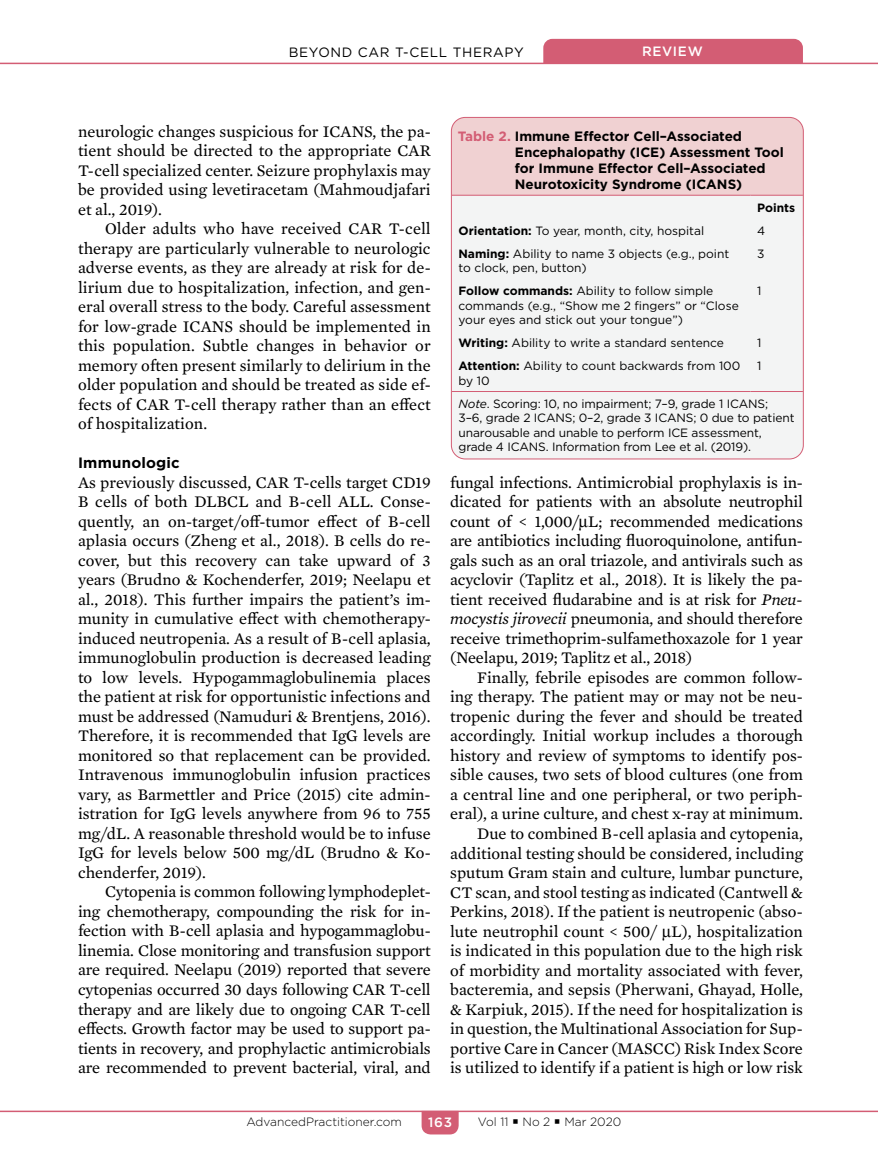
<style>
.page{position:relative;width:878px;height:1175px;background:#fff}
.page>*{position:absolute;margin:0;border:0;box-sizing:border-box;transform-origin:0 0}
.t1{font:16.5px/19.5px "Mercury Text G2";color:#000;text-align:justify}
.t2{font:700 15px "Gotham";letter-spacing:.01em;color:#000}
.t3{font:700 13.5px/16.2px "Gotham";color:#000}
.t4{font:13.5px "Gotham";letter-spacing:.05em;color:#000}
.t5{font:500 13.5px "Gotham";letter-spacing:.05em;color:#fff}
.t6{font:12px/14.4px "Gotham";letter-spacing:-.01em;color:#000}
.t7{font:300 12px "Gotham";color:#000}
.t8{font:700 12px "Gotham";color:#000}
.s1{color:#d35d74}
.s2{font-weight:700}
.s3{font-style:italic}
</style>
<div class="page">
<hr style="left:0;top:1110px;width:878px;height:2px;background:#d35d74">
<svg style="left:421px;top:1110px;width:37px;height:24px"></svg>
<hr style="left:0;top:63px;width:878px;height:1px;background:#d35d74">
<div style="left:543px;top:39px;width:259px;height:24px;background:#d35d74"></div>
<svg style="left:451px;top:117px;width:352px;height:342px"></svg>
<div style="left:453px;top:196px;width:348px;height:195px;background:#f3f4f4"></div>
<hr style="left:452px;top:391px;width:298px;height:1px;background:#d35d74">
<hr style="left:750px;top:391px;width:52px;height:1px;background:#d35d74">
<hr style="left:452px;top:195px;width:298px;height:1px;background:#d35d74">
<hr style="left:750px;top:195px;width:52px;height:1px;background:#d35d74">
<div style="left:451px;top:117px;width:352px;height:342px;border:1px solid #d35d74;border-radius:14px"></div>
<p class="t4" style="left:289px;top:43px;width:236px">BEYOND CAR T-CELL THERAPY</p>
<p class="t5" style="left:642px;top:43px;width:62px">REVIEW</p>
<p class="t1" style="left:78px;top:120px;width:354px">neurologic changes suspicious for ICANS, the pa&shy;tient should be directed to the appropriate CAR T-cell specialized center. Seizure prophylaxis may be provided using levetiracetam (Mahmoudjafari et al., 2019).</p>
<p class="t1" style="left:78px;top:218px;width:354px;text-indent:27px">Older adults who have received CAR T-cell therapy are particularly vulnerable to neurologic adverse events, as they are already at risk for de&shy;lirium due to hospitalization, infection, and gen&shy;eral overall stress to the body. Careful assessment for low-grade ICANS should be implemented in this population. Subtle changes in behavior or memory often present similarly to delirium in the older population and should be treated as side ef&shy;fects of CAR T-cell therapy rather than an effect of hospitalization.</p>
<p class="t2" style="left:78px;top:453px;width:103px">Immunologic</p>
<p class="t1" style="left:78px;top:471px;width:354px">As previously discussed, CAR T-cells target CD19<br>B cells of both DLBCL and B-cell ALL. Conse&shy;quently, an on-target/off-tumor effect of B-cell aplasia occurs (Zheng et al., 2018). B cells do re&shy;cover, but this recovery can take upward of 3 years (Brudno &amp; Kochenderfer, 2019; Neelapu et al., 2018). This further impairs the patient’s im&shy;munity in cumulative effect with chemotherapy&shy;induced neutropenia. As a result of B-cell aplasia, immunoglobulin production is decreased leading to low levels. Hypogammaglobulinemia places the patient at risk for opportunistic infections and must be addressed (Namuduri &amp; Brentjens, 2016).<br>Therefore, it is recommended that IgG levels are monitored so that replacement can be provided.<br>Intravenous immunoglobulin infusion practices vary, as Barmettler and Price (2015) cite admin&shy;istration for IgG levels anywhere from 96 to 755 mg/dL. A reasonable threshold would be to infuse IgG for levels below 500 mg/dL (Brudno &amp; Ko&shy;chenderfer, 2019).</p>
<p class="t1" style="left:78px;top:881px;width:354px;text-indent:27px">Cytopenia is common following lymphodeplet&shy;ing chemotherapy, compounding the risk for in&shy;fection with B-cell aplasia and hypogammaglobu&shy;linemia. Close monitoring and transfusion support are required. Neelapu (2019) reported that severe cytopenias occurred 30 days following CAR T-cell therapy and are likely due to ongoing CAR T-cell effects. Growth factor may be used to support pa&shy;tients in recovery, and prophylactic antimicrobials are recommended to prevent bacterial, viral, and</p>
<p class="t3" style="left:515px;top:128px;width:270px;text-indent:-57px"><span class="s1">Table 2.</span> Immune Effector Cell–Associated Encephalopathy (ICE) Assessment Tool for Immune Effector Cell–Associated Neurotoxicity Syndrome (ICANS)</p>
<p class="t8" style="left:757px;top:199px;width:40px">Points</p>
<p class="t6" style="left:458px;top:223px;width:247px"><span class="s2">Orientation:</span> To year, month, city, hospital</p>
<p class="t6" style="left:757px;top:223px;width:10px">4</p>
<p class="t6" style="left:458px;top:246px;width:272px"><span class="s2">Naming:</span> Ability to name 3 objects (e.g., point to clock, pen, button)</p>
<p class="t6" style="left:757px;top:246px;width:9px">3</p>
<p class="t6" style="left:458px;top:283px;width:282px"><span class="s2">Follow commands:</span> Ability to follow simple commands (e.g., “Show me 2 fingers” or “Close your eyes and stick out your tongue”)</p>
<p class="t6" style="left:757px;top:283px;width:6px">1</p>
<p class="t6" style="left:458px;top:335px;width:267px"><span class="s2">Writing:</span> Ability to write a standard sentence</p>
<p class="t6" style="left:757px;top:335px;width:6px">1</p>
<p class="t6" style="left:458px;top:358px;width:283px"><span class="s2">Attention:</span> Ability to count backwards from 100 by 10</p>
<p class="t6" style="left:757px;top:358px;width:6px">1</p>
<p class="t6" style="left:458px;top:396px;width:337px"><span class="s3">Note</span>. Scoring: 10, no impairment; 7–9, grade 1 ICANS; 3–6, grade 2 ICANS; 0–2, grade 3 ICANS; 0 due to patient unarousable and unable to perform ICE assessment, grade 4 ICANS. Information from Lee et al. (2019).</p>
<p class="t1" style="left:450px;top:471px;width:354px">fungal infections. Antimicrobial prophylaxis is in&shy;dicated for patients with an absolute neutrophil count of &lt; 1,000/ L; recommended medications are antibiotics including fluoroquinolone, antifun&shy;gals such as an oral triazole, and antivirals such as acyclovir (Taplitz et al., 2018). It is likely the pa&shy;tient received fludarabine and is at risk for <span class="s3">Pneu&shy;mocystis jirovecii</span> pneumonia, and should therefore receive trimethoprim-sulfamethoxazole for 1 year (Neelapu, 2019; Taplitz et al., 2018)</p>
<p class="t1" style="left:450px;top:667px;width:354px;text-align:right">Finally, febrile episodes are common follow-<br>ing therapy. The patient may or may not be neu&shy;tropenic during the fever and should be treated accordingly. Initial workup includes a thorough history and review of symptoms to identify pos&shy;sible causes, two sets of blood cultures (one from a central line and one peripheral, or two periph&shy;eral), a urine culture, and chest x-ray at minimum.<br>Due to combined B-cell aplasia and cytopenia, additional testing should be considered, including sputum Gram stain and culture, lumbar puncture, CT scan, and stool testing as indicated (Cantwell &amp; Perkins, 2018). If the patient is neutropenic (abso&shy;lute neutrophil count &lt; 500/ L), hospitalization is indicated in this population due to the high risk of morbidity and mortality associated with fever, bacteremia, and sepsis (Pherwani, Ghayad, Holle, &amp; Karpiuk, 2015). If the need for hospitalization is in question, the Multinational Association for Sup&shy;portive Care in Cancer (MASCC) Risk Index Score is utilized to identify if a patient is high or low risk</p>
<p class="t7" style="left:246px;top:1114px;width:157px">AdvancedPractitioner.com</p>
<p class="t5" style="left:428px;top:1113px;width:25px">163</p>
<p class="t7" style="left:478px;top:1113px;width:145px">Vol 11 ▪ No 2 ▪ Mar 2020</p>
</div>
